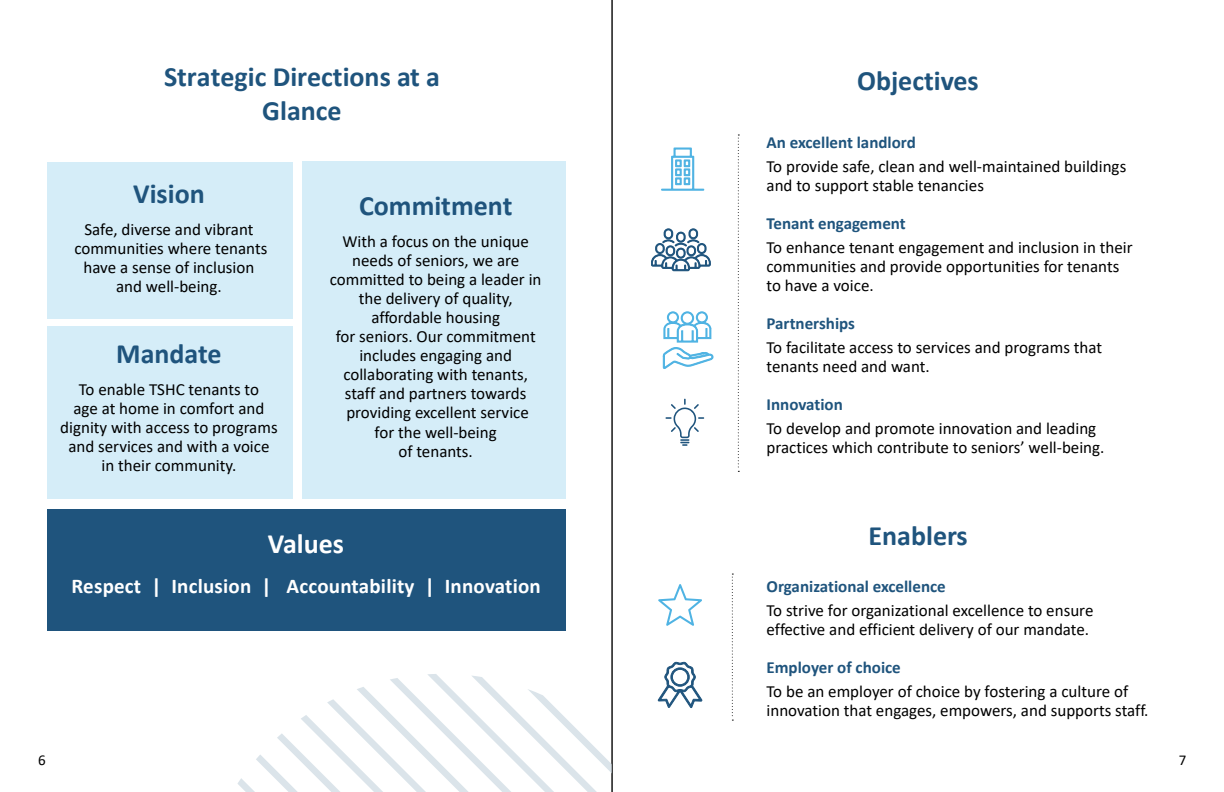
<style>
.page{position:relative;width:1224px;height:792px;background:#fff}
.page>*{position:absolute;margin:0;border:0;box-sizing:border-box;transform-origin:0 0}
.t1{font:700 28px/34px "Calibri";color:#1f547d;text-align:center}
.t2{font:700 28px "Calibri";color:#fff}
.t3{font:700 21px "Calibri";letter-spacing:.01em;color:#fff}
.t4{font:17px/19px "Calibri";color:#000}
.t5{font:700 17px "Calibri";color:#1f547d}
.t6{font:15px "Calibri";color:#000}
</style>
<div class="page">
<div style="left:302px;top:162px;width:263px;height:337px;background:#d5edf8"></div>
<div style="left:47px;top:326px;width:245px;height:173px;background:#d5edf8"></div>
<svg style="left:732px;top:574px;width:1px;height:147px"></svg>
<svg style="left:738px;top:135px;width:1px;height:337px"></svg>
<div style="left:47px;top:162px;width:245px;height:156px;background:#d5edf8"></div>
<div style="left:47px;top:509px;width:518px;height:121px;background:#1f547d"></div>
<svg style="left:661px;top:148px;width:43px;height:43px"></svg>
<svg style="left:665px;top:662px;width:37px;height:46px"></svg>
<svg style="left:651px;top:228px;width:60px;height:43px"></svg>
<svg style="left:663px;top:311px;width:50px;height:58px"></svg>
<svg style="left:665px;top:399px;width:39px;height:47px"></svg>
<svg style="left:658px;top:584px;width:44px;height:42px"></svg>
<svg style="left:237px;top:674px;width:451px;height:118px"></svg>
<div style="left:612px;top:0;width:39px;height:792px;background:#fff"></div>
<hr style="left:612px;top:0;width:1px;height:792px;background:#000">
<h1 class="t1" style="left:164px;top:59px;width:278px">Strategic Directions at a<br>Glance</h1>
<p class="t1" style="left:133px;top:176px;width:73px">Vision</p>
<p class="t1" style="left:359px;top:189px;width:155px">Commitment</p>
<p class="t4" style="left:84px;top:219px;width:171px">Safe, diverse and vibrant</p>
<p class="t4" style="left:342px;top:232px;width:188px">With a focus on the unique</p>
<p class="t4" style="left:74px;top:238px;width:195px">communities where tenants</p>
<p class="t4" style="left:352px;top:251px;width:169px">needs of seniors, we are</p>
<p class="t4" style="left:84px;top:257px;width:172px">have a sense of inclusion</p>
<p class="t4" style="left:330px;top:270px;width:213px">committed to being a leader in</p>
<p class="t4" style="left:116px;top:276px;width:107px">and well-being.</p>
<p class="t4" style="left:336px;top:289px;width:202px;text-align:center">the delivery of quality, affordable housing<br>for seniors. Our commitment</p>
<p class="t1" style="left:116px;top:337px;width:107px">Mandate</p>
<p class="t4" style="left:343px;top:346px;width:186px;text-align:center">includes engaging and collaborating with tenants,</p>
<p class="t4" style="left:79px;top:380px;width:182px">To enable TSHC tenants to</p>
<p class="t4" style="left:345px;top:384px;width:183px">staff and partners towards</p>
<p class="t4" style="left:73px;top:399px;width:193px">age at home in comfort and</p>
<p class="t4" style="left:346px;top:403px;width:184px">providing excellent service</p>
<p class="t4" style="left:60px;top:418px;width:219px">dignity with access to programs</p>
<p class="t4" style="left:375px;top:422px;width:124px">for the well-being</p>
<p class="t4" style="left:68px;top:437px;width:203px">and services and with a voice</p>
<p class="t4" style="left:398px;top:441px;width:76px">of tenants.</p>
<p class="t4" style="left:101px;top:456px;width:136px">in their community.</p>
<p class="t2" style="left:268px;top:523px;width:78px">Values</p>
<p class="t3" style="left:72px;top:571px;width:471px">Respect | Inclusion | Accountability | Innovation</p>
<h1 class="t1" style="left:857px;top:63px;width:123px">Objectives</h1>
<h2 class="t5" style="left:767px;top:130px;width:151px">An excellent landlord</h2>
<p class="t4" style="left:767px;top:156px;width:361px">To provide safe, clean and well-maintained buildings and to support stable tenancies</p>
<h2 class="t5" style="left:767px;top:211px;width:141px">Tenant engagement</h2>
<p class="t4" style="left:767px;top:237px;width:368px">To enhance tenant engagement and inclusion in their communities and provide opportunities for tenants to have a voice.</p>
<h2 class="t5" style="left:767px;top:311px;width:90px">Partnerships</h2>
<p class="t4" style="left:767px;top:337px;width:337px">To facilitate access to services and programs that tenants need and want.</p>
<h2 class="t5" style="left:767px;top:392px;width:78px">Innovation</h2>
<p class="t4" style="left:767px;top:418px;width:339px">To develop and promote innovation and leading practices which contribute to seniors’ well-being.</p>
<h1 class="t1" style="left:869px;top:519px;width:101px">Enablers</h1>
<h2 class="t5" style="left:767px;top:575px;width:181px">Organizational excellence</h2>
<p class="t4" style="left:767px;top:601px;width:328px">To strive for organizational excellence to ensure effective and efficient delivery of our mandate.</p>
<h2 class="t5" style="left:767px;top:656px;width:136px">Employer of choice</h2>
<p class="t4" style="left:767px;top:682px;width:383px">To be an employer of choice by fostering a culture of innovation that engages, empowers, and supports staff.</p>
<p class="t6" style="left:38px;top:749px;width:9px">6</p>
<p class="t6" style="left:1179px;top:749px;width:9px">7</p>
</div>
